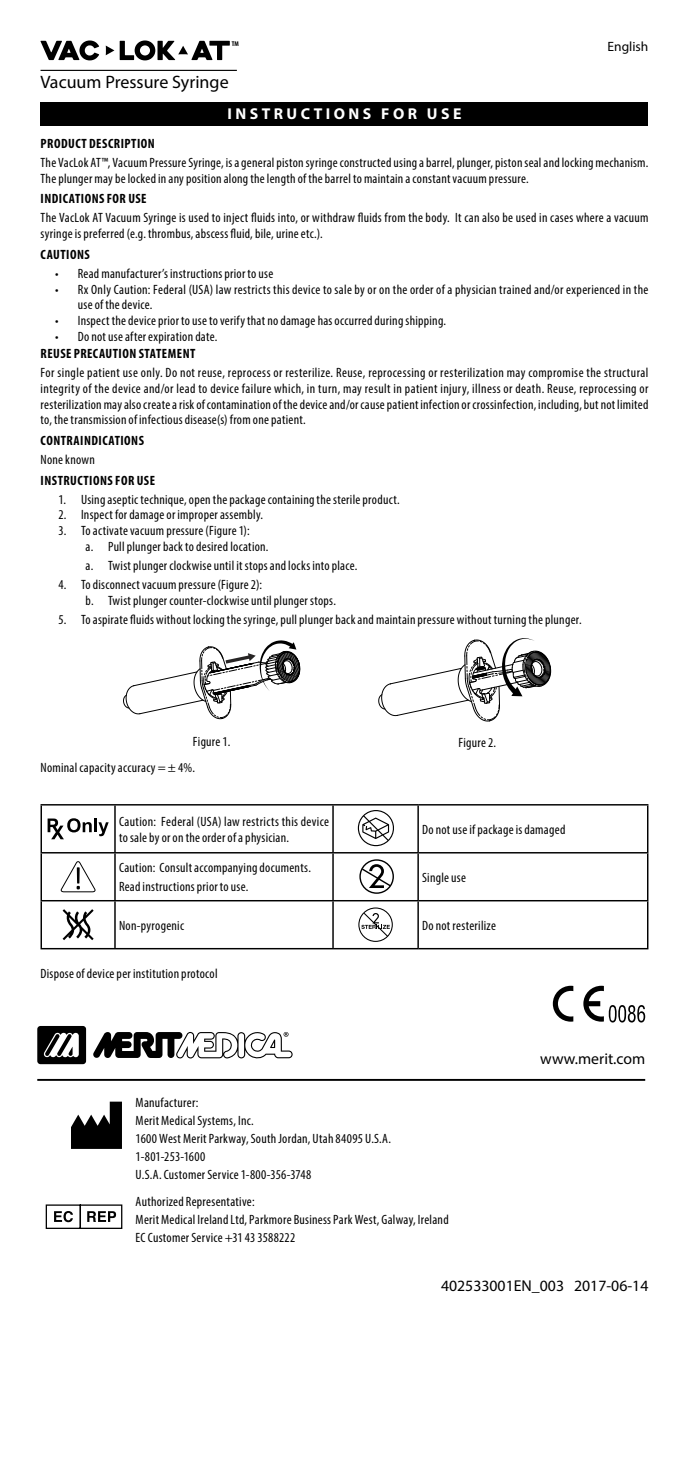
<style>
.page{position:relative;width:689px;height:1458px;background:#fff}
.page>*{position:absolute;margin:0;border:0;box-sizing:border-box;transform-origin:0 0}
.t1{font:18px "Myriad Pro";color:#000}
.t2{font:15.75px "Myriad Pro";color:#000}
.t3{font:700 15.75px "Myriad Pro";letter-spacing:.22em;color:#fff}
.t4{font:condensed 13.5px/15.8px "Myriad Pro";letter-spacing:.02em;color:#000}
.t5{font:700 condensed 13.5px "Myriad Pro";letter-spacing:.035em;color:#000}
.t6{font:13.5px "Myriad Pro";color:#000}
.t7{font:11.03px "Myriad Pro";color:#000}
.t8{font:9.9px "Myriad Pro";color:#000}
.t9{font:700 condensed 6.98px "Myriad Pro";color:#000}
</style>
<div class="page">
<svg style="left:123px;top:640px;width:177px;height:79px"></svg>
<svg style="left:378px;top:638px;width:173px;height:84px"></svg>
<hr style="left:40px;top:804px;width:75px;height:2px;background:#000">
<hr style="left:41px;top:806px;width:1px;height:46px;background:#000">
<hr style="left:115px;top:804px;width:218px;height:2px;background:#000">
<hr style="left:114px;top:806px;width:2px;height:46px;background:#000">
<hr style="left:333px;top:804px;width:85px;height:2px;background:#000">
<hr style="left:332px;top:806px;width:2px;height:46px;background:#000">
<hr style="left:418px;top:804px;width:230px;height:2px;background:#000">
<hr style="left:417px;top:806px;width:2px;height:46px;background:#000">
<hr style="left:647px;top:806px;width:1px;height:46px;background:#000">
<hr style="left:40px;top:852px;width:75px;height:2px;background:#000">
<hr style="left:41px;top:854px;width:1px;height:46px;background:#000">
<hr style="left:115px;top:852px;width:218px;height:2px;background:#000">
<hr style="left:114px;top:854px;width:2px;height:46px;background:#000">
<hr style="left:333px;top:852px;width:85px;height:2px;background:#000">
<hr style="left:332px;top:854px;width:2px;height:46px;background:#000">
<hr style="left:418px;top:852px;width:230px;height:2px;background:#000">
<hr style="left:417px;top:854px;width:2px;height:46px;background:#000">
<hr style="left:647px;top:854px;width:1px;height:46px;background:#000">
<hr style="left:40px;top:900px;width:75px;height:1px;background:#000">
<hr style="left:41px;top:901px;width:1px;height:47px;background:#000">
<hr style="left:115px;top:900px;width:218px;height:1px;background:#000">
<hr style="left:114px;top:901px;width:2px;height:47px;background:#000">
<hr style="left:333px;top:900px;width:85px;height:1px;background:#000">
<hr style="left:332px;top:901px;width:2px;height:47px;background:#000">
<hr style="left:418px;top:900px;width:230px;height:1px;background:#000">
<hr style="left:417px;top:901px;width:2px;height:47px;background:#000">
<hr style="left:647px;top:901px;width:1px;height:47px;background:#000">
<hr style="left:40px;top:948px;width:75px;height:1px;background:#000">
<hr style="left:115px;top:948px;width:218px;height:1px;background:#000">
<hr style="left:333px;top:948px;width:85px;height:1px;background:#000">
<hr style="left:418px;top:948px;width:230px;height:1px;background:#000">
<svg style="left:48px;top:818px;width:61px;height:21px"></svg>
<svg style="left:358px;top:810px;width:36px;height:36px"></svg>
<svg style="left:61px;top:861px;width:35px;height:31px"></svg>
<div style="left:359px;top:859px;width:35px;height:35px;border:1px solid #000;border-radius:50%"></div>
<svg style="left:360px;top:864px;width:32px;height:24px"></svg>
<svg style="left:63px;top:909px;width:31px;height:31px"></svg>
<div style="left:358px;top:907px;width:35px;height:35px;border:1px solid #000;border-radius:50%"></div>
<svg style="left:361px;top:912px;width:29px;height:26px"></svg>
<svg style="left:552px;top:986px;width:21px;height:36px"></svg>
<svg style="left:583px;top:986px;width:62px;height:37px"></svg>
<svg style="left:37px;top:1026px;width:49px;height:38px"></svg>
<svg style="left:93px;top:1032px;width:199px;height:27px"></svg>
<hr style="left:37px;top:1079px;width:608px;height:2px;background:#000">
<svg style="left:71px;top:1102px;width:51px;height:47px"></svg>
<svg style="left:45px;top:1204px;width:78px;height:25px"></svg>
<div style="left:40px;top:102px;width:608px;height:24px;background:#000"></div>
<hr style="left:40px;top:70px;width:197px;height:1px;background:#000">
<svg style="left:106px;top:46px;width:8px;height:9px"></svg>
<svg style="left:41px;top:41px;width:58px;height:19px"></svg>
<svg style="left:120px;top:40px;width:110px;height:20px"></svg>
<p class="t9" style="left:232px;top:39px;width:9px">TM</p>
<h1 class="t1" style="left:40px;top:71px;width:190px">Vacuum Pressure Syringe</h1>
<p class="t3" style="left:227px;top:104px;width:236px">INSTRUCTIONS FOR USE</p>
<p class="t6" style="left:607px;top:38px;width:42px">English</p>
<p class="t5" style="left:41px;top:135px;width:116px">PRODUCT DESCRIPTION</p>
<p class="t4" style="left:40px;top:155px;width:609px">The VacLok AT™, Vacuum Pressure Syringe, is a general piston syringe constructed using a barrel, plunger, piston seal and locking mechanism.<br>The plunger may be locked in any position along the length of the barrel to maintain a constant vacuum pressure.</p>
<p class="t5" style="left:41px;top:191px;width:107px">INDICATIONS FOR USE</p>
<p class="t4" style="left:40px;top:210px;width:609px">The VacLok AT Vacuum Syringe is used to inject fluids into, or withdraw fluids from the body. It can also be used in cases where a vacuum syringe is preferred (e.g. thrombus, abscess fluid, bile, urine etc.).</p>
<p class="t5" style="left:41px;top:246px;width:51px">CAUTIONS</p>
<p class="t4" style="left:55px;top:265px;width:220px">• Read manufacturer’s instructions prior to use</p>
<p class="t4" style="left:78px;top:281px;width:572px;text-indent:-23px">• Rx Only Caution: Federal (USA) law restricts this device to sale by or on the order of a physician trained and/or experienced in the use of the device.</p>
<p class="t4" style="left:55px;top:313px;width:392px">• Inspect the device prior to use to verify that no damage has occurred during shipping.</p>
<p class="t4" style="left:55px;top:328px;width:164px">• Do not use after expiration date.</p>
<p class="t5" style="left:41px;top:345px;width:156px">REUSE PRECAUTION STATEMENT</p>
<p class="t4" style="left:40px;top:365px;width:609px;text-align:justify">For single patient use only. Do not reuse, reprocess or resterilize. Reuse, reprocessing or resterilization may compromise the structural integrity of the device and/or lead to device failure which, in turn, may result in patient injury, illness or death. Reuse, reprocessing or resterilization may also create a risk of contamination of the device and/or cause patient infection or crossinfection, including, but not limited to, the transmission of infectious disease(s) from one patient.</p>
<p class="t5" style="left:41px;top:432px;width:105px">CONTRAINDICATIONS</p>
<p class="t4" style="left:40px;top:452px;width:56px">None known</p>
<p class="t5" style="left:41px;top:472px;width:116px">INSTRUCTIONS FOR USE</p>
<p class="t4" style="left:58px;top:491px;width:342px">1. Using aseptic technique, open the package containing the sterile product.</p>
<p class="t4" style="left:58px;top:507px;width:206px">2. Inspect for damage or improper assembly.</p>
<p class="t4" style="left:85px;top:523px;width:184px;text-indent:-27px">3. To activate vacuum pressure (Figure 1):<br>a. Pull plunger back to desired location.</p>
<p class="t4" style="left:85px;top:557px;width:273px">a. Twist plunger clockwise until it stops and locks into place.</p>
<p class="t4" style="left:85px;top:576px;width:252px;text-indent:-27px">4. To disconnect vacuum pressure (Figure 2):<br>b. Twist plunger counter-clockwise until plunger stops.</p>
<p class="t4" style="left:58px;top:611px;width:524px">5. To aspirate fluids without locking the syringe, pull plunger back and maintain pressure without turning the plunger.</p>
<p class="t8" style="left:187px;top:560px;width:41px">Unlocked</p>
<p class="t8" style="left:199px;top:734px;width:31px">Locked</p>
<p class="t4" style="left:193px;top:733px;width:39px">Figure 1.</p>
<p class="t7" style="left:449px;top:735px;width:46px">Unlocked</p>
<p class="t4" style="left:458px;top:735px;width:39px">Figure 2.</p>
<p class="t4" style="left:41px;top:760px;width:156px">Nominal capacity accuracy = ± 4%.</p>
<p class="t4" style="left:119px;top:813px;width:211px">Caution: Federal (USA) law restricts this device to sale by or on the order of a physician.</p>
<p class="t4" style="left:422px;top:821px;width:145px">Do not use if package is damaged</p>
<p class="t4" style="left:119px;top:858px;width:193px;line-height:18.9px">Caution: Consult accompanying documents.<br>Read instructions prior to use.</p>
<p class="t4" style="left:422px;top:869px;width:45px">Single use</p>
<p class="t4" style="left:119px;top:917px;width:66px">Non-pyrogenic</p>
<p class="t4" style="left:422px;top:917px;width:75px">Do not resterilize</p>
<p class="t4" style="left:40px;top:966px;width:178px">Dispose of device per institution protocol</p>
<p class="t4" style="left:136px;top:1094px;width:257px;line-height:17.8px">Manufacturer:<br>Merit Medical Systems, Inc.<br>1600 West Merit Parkway, South Jordan, Utah 84095 U.S.A.<br>1-801-253-1600<br>U.S.A. Customer Service 1-800-356-3748</p>
<p class="t4" style="left:136px;top:1192px;width:314px;line-height:17.8px">Authorized Representative:<br>Merit Medical Ireland Ltd, Parkmore Business Park West, Galway, Ireland<br>EC Customer Service +31 43 3588222</p>
<p class="t2" style="left:540px;top:1049px;width:106px">www.merit.com</p>
<p class="t2" style="left:441px;top:1276px;width:209px">402533001EN_003 2017-06-14</p>
</div>
